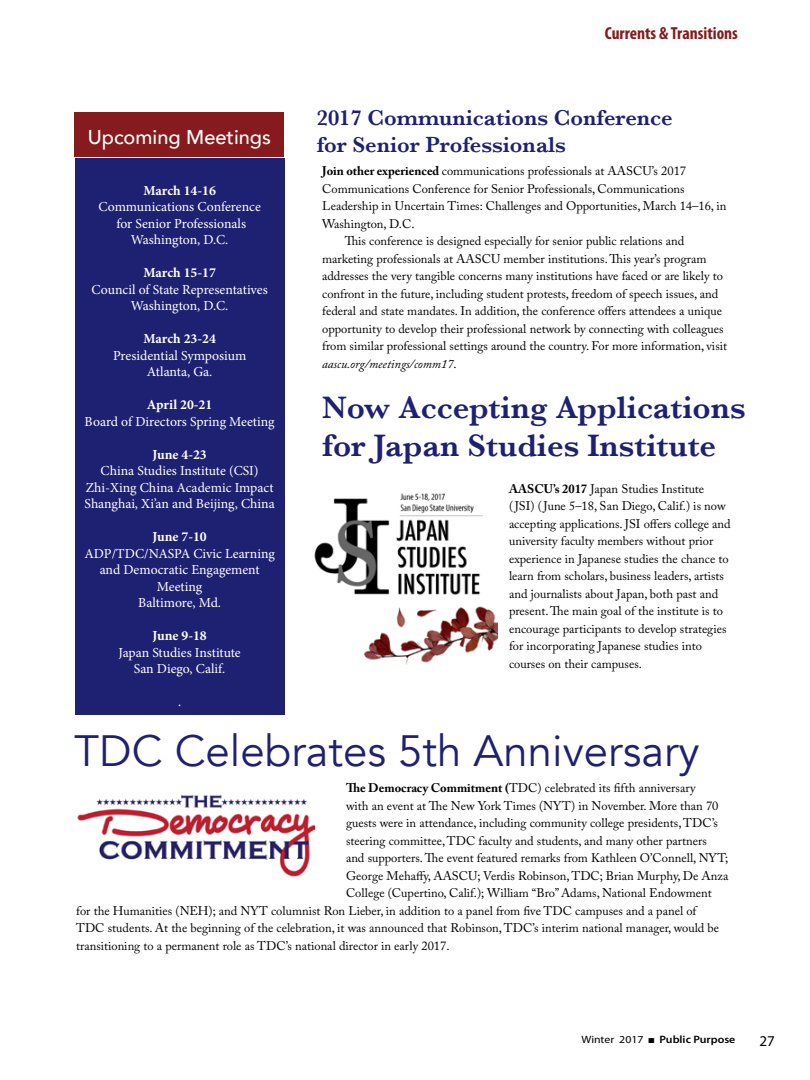
<style>
.page{position:relative;width:810px;height:1080px;background:#fff}
.page>*{position:absolute;margin:0;border:0;box-sizing:border-box;transform-origin:0 0}
.t1{font:43.75px "Avenir";color:#1e2171}
.t2{font:600 32.5px/37.5px "Baskerville";color:#1e2171}
.t3{font:600 22.5px/26.2px "Baskerville";color:#1e2171}
.t4{font:500 20px "Avenir";color:#fff}
.t5{font:700 condensed 17.5px "Myriad Pro";color:#861a1c}
.t6{font:15px "Myriad Pro";color:#000}
.t7{font:13.75px/16.5px "Minion Pro";color:#fff;text-align:center}
.t8{font:700 13.75px "Minion Pro";color:#fff}
.t9{font:12.5px/17.5px "Adobe Caslon Pro";color:#000}
.t10{font:italic 12.5px "Adobe Caslon Pro";color:#000}
.t11{font:700 12.5px "Adobe Caslon Pro";color:#000}
.t12{font:600 10.75px "Myriad Pro";color:#000;scale:1.11 1}
.s1{font-weight:700}
.s2{font-style:normal}
.s3{font-weight:400}
</style>
<div class="page">
<div style="left:75px;top:158px;width:209px;height:557px;background:#1e2171"></div>
<div style="left:74px;top:112px;width:210px;height:46px;background:#861a1c"></div>
<img style="left:77px;top:794px;width:238px;height:83px">
<img style="left:314px;top:493px;width:184px;height:171px">
<h3 class="t4" style="left:88px;top:119px;width:185px">Upcoming Meetings</h3>
<p class="t8" style="left:143px;top:181px;width:74px">March 14-16</p>
<p class="t7" style="left:99px;top:199px;width:164px">Communications Conference for Senior Professionals<br>Washington, D.C.</p>
<p class="t8" style="left:143px;top:263px;width:74px">March 15-17</p>
<p class="t7" style="left:92px;top:281px;width:178px">Council of State Representatives<br>Washington, D.C.</p>
<p class="t8" style="left:143px;top:329px;width:74px">March 23-24</p>
<p class="t7" style="left:113px;top:347px;width:135px">Presidential Symposium<br>Atlanta, Ga.</p>
<p class="t8" style="left:147px;top:395px;width:67px">April 20-21</p>
<p class="t7" style="left:85px;top:413px;width:192px">Board of Directors Spring Meeting</p>
<p class="t8" style="left:153px;top:445px;width:56px">June 4-23</p>
<p class="t7" style="left:85px;top:463px;width:192px">China Studies Institute (CSI)<br>Zhi-Xing China Academic Impact<br>Shanghai, Xi’an and Beijing, China</p>
<p class="t8" style="left:153px;top:527px;width:56px">June 7-10</p>
<p class="t7" style="left:84px;top:545px;width:192px">ADP/TDC/NASPA Civic Learning and Democratic Engagement<br>Meeting<br>Baltimore, Md.</p>
<p class="t8" style="left:153px;top:626px;width:56px">June 9-18</p>
<p class="t7" style="left:119px;top:644px;width:124px">Japan Studies Institute<br>San Diego, Calif.</p>
<p class="t7" style="left:178px;top:694px;width:5px">.</p>
<h3 class="t5" style="left:605px;top:23px;width:135px">Currents &amp; Transitions</h3>
<h3 class="t3" style="left:317px;top:105px;width:357px">2017 Communications Conference for Senior Professionals</h3>
<p class="t9" style="left:322px;top:162px;width:366px"><span class="s1">Join other experienced</span> communications professionals at AASCU’s 2017</p>
<p class="t9" style="left:322px;top:180px;width:364px">Communications Conference for Senior Professionals, Communications</p>
<p class="t9" style="left:322px;top:197px;width:406px">Leadership in Uncertain Times: Challenges and Opportunities, March 14–16, in</p>
<p class="t9" style="left:322px;top:215px;width:94px">Washington, D.C.</p>
<p class="t9" style="left:345px;top:232px;width:341px">This conference is designed especially for senior public relations and</p>
<p class="t9" style="left:322px;top:250px;width:386px">marketing professionals at AASCU member institutions. This year’s program</p>
<p class="t9" style="left:322px;top:267px;width:402px">addresses the very tangible concerns many institutions have faced or are likely to</p>
<p class="t9" style="left:322px;top:285px;width:397px">confront in the future, including student protests, freedom of speech issues, and</p>
<p class="t9" style="left:322px;top:302px;width:401px">federal and state mandates. In addition, the conference offers attendees a unique</p>
<p class="t9" style="left:322px;top:320px;width:403px">opportunity to develop their professional network by connecting with colleagues</p>
<p class="t9" style="left:322px;top:337px;width:406px">from similar professional settings around the country. For more information, visit</p>
<p class="t10" style="left:322px;top:356px;width:136px">aascu.org/meetings/comm17<span class="s2">.</span></p>
<h2 class="t2" style="left:322px;top:389px;width:425px">Now Accepting Applications for Japan Studies Institute</h2>
<p class="t11" style="left:509px;top:481px;width:10px">AAS</p>
<p class="t9" style="left:509px;top:480px;width:223px;text-indent:25px"><span class="s1">CU’s 2017</span> Japan Studies Institute<br>( JSI) ( June 5–18, San Diego, Calif.) is now accepting applications. JSI offers college and university faculty members without prior experience in Japanese studies the chance to learn from scholars, business leaders, artists and journalists about Japan, both past and present. The main goal of the institute is to encourage participants to develop strategies for incorporating Japanese studies into courses on their campuses.</p>
<h1 class="t1" style="left:74px;top:724px;width:627px">TDC Celebrates 5th Anniversary</h1>
<p class="t9" style="left:346px;top:779px;width:351px"><span class="s1">The Democracy Commitment (</span>TDC) celebrated its fifth anniversary</p>
<p class="t9" style="left:346px;top:797px;width:374px">with an event at The New York Times (NYT) in November. More than 70</p>
<p class="t9" style="left:346px;top:814px;width:374px">guests were in attendance, including community college presidents, TDC’s</p>
<p class="t9" style="left:346px;top:832px;width:362px">steering committee, TDC faculty and students, and many other partners</p>
<p class="t9" style="left:346px;top:849px;width:384px">and supporters. The event featured remarks from Kathleen O’Connell, NYT;</p>
<p class="t9" style="left:346px;top:867px;width:384px">George Mehaffy, AASCU; Verdis Robinson, TDC; Brian Murphy, De Anza</p>
<p class="t9" style="left:346px;top:884px;width:367px">College (Cupertino, Calif.); William “Bro” Adams, National Endowment</p>
<p class="t9" style="left:76px;top:902px;width:622px">for the Humanities (NEH); and NYT columnist Ron Lieber, in addition to a panel from five TDC campuses and a panel of</p>
<p class="t9" style="left:76px;top:919px;width:645px">TDC students. At the beginning of the celebration, it was announced that Robinson, TDC’s interim national manager, would be</p>
<p class="t9" style="left:76px;top:937px;width:375px">transitioning to a permanent role as TDC’s national director in early 2017.</p>
<p class="t12" style="left:582px;top:1033px;width:140px"><span class="s3">Winter 2017</span> ■ Public Purpose</p>
<p class="t6" style="left:759px;top:1032px;width:17px">27</p>
</div>
